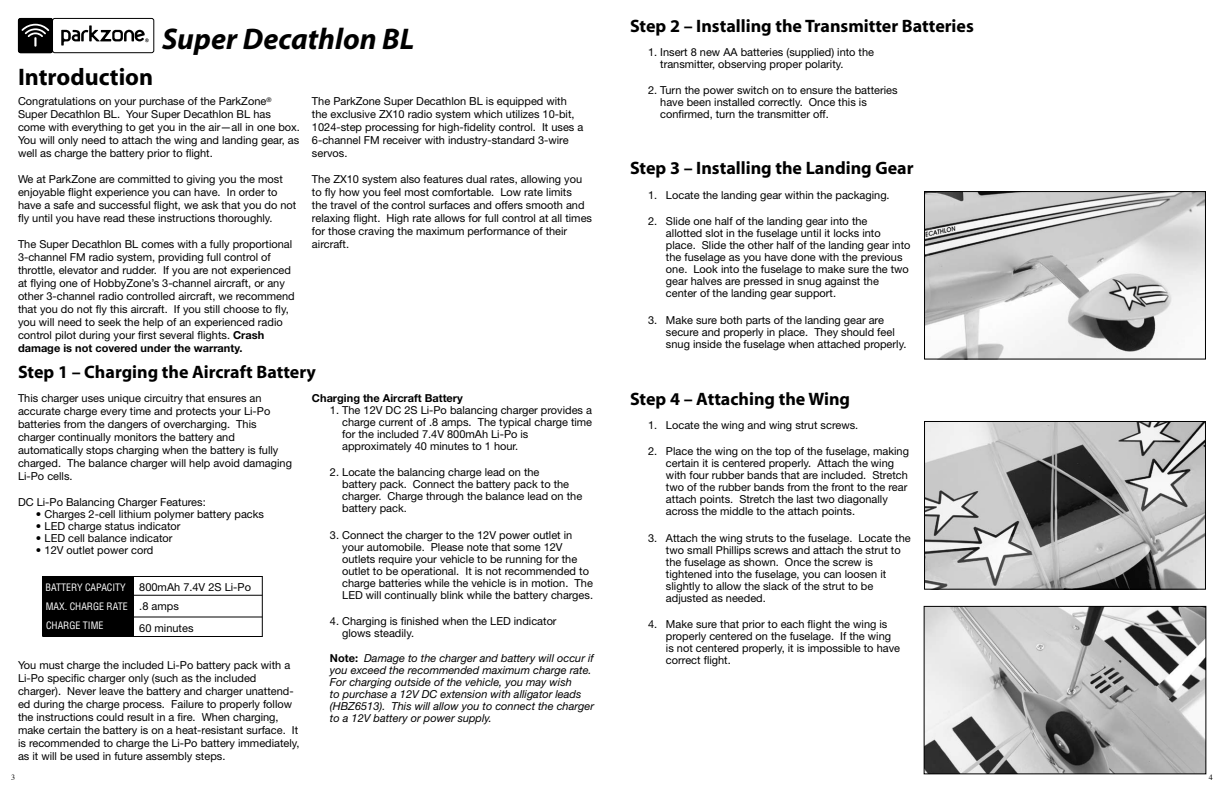
<style>
.page{position:relative;width:1224px;height:792px;background:#fff}
.page>*{position:absolute;margin:0;border:0;box-sizing:border-box;transform-origin:0 0}
.t1{font:italic 700 30px "Myriad";color:#000}
.t2{font:700 24px "Myriad";color:#000}
.t3{font:700 18px "Myriad";color:#000}
.t4{font:11px/13px "Helvetica Neue LT Std";color:#000}
.t5{font:italic 11px/12px "Helvetica Neue LT Std";color:#000}
.t6{font:700 11px "Helvetica Neue LT Std";color:#000}
.t7{font:condensed 10px/19px "Helvetica LT Std";color:#fff}
.t8{font:8px "Times";color:#000}
.s1{font-weight:700}
.s2{font-weight:700;font-style:normal}
</style>
<div class="page">
<img style="left:926px;top:193px;width:278px;height:164px">
<div style="left:924px;top:191px;width:282px;height:168px;border:1px solid #000"></div>
<svg style="left:18px;top:18px;width:137px;height:36px"></svg>
<div style="left:42px;top:577px;width:92px;height:59px;background:#000"></div>
<hr style="left:133px;top:595px;width:129px;height:1px;background:#000">
<hr style="left:133px;top:617px;width:129px;height:1px;background:#000">
<div style="left:42px;top:576px;width:221px;height:61px;border:1px solid #000"></div>
<img style="left:926px;top:608px;width:278px;height:164px">
<div style="left:924px;top:606px;width:282px;height:168px;border:1px solid #000"></div>
<img style="left:926px;top:423px;width:278px;height:164px">
<div style="left:924px;top:421px;width:282px;height:168px;border:1px solid #000"></div>
<h2 class="t2" style="left:18px;top:65px;width:137px">Introduction</h2>
<h1 class="t1" style="left:162px;top:23px;width:254px">Super Decathlon BL</h1>
<p class="t4" style="left:18px;top:95px;width:284px">Congratulations on your purchase of the ParkZone<sup>® </sup>Super Decathlon BL. Your Super Decathlon BL has come with everything to get you in the air—all in one box.<br>You will only need to attach the wing and landing gear, as well as charge the battery prior to flight.</p>
<p class="t4" style="left:18px;top:173px;width:280px">We at ParkZone are committed to giving you the most enjoyable flight experience you can have. In order to have a safe and successful flight, we ask that you do not fly until you have read these instructions thoroughly.</p>
<p class="t4" style="left:18px;top:238px;width:278px">The Super Decathlon BL comes with a fully proportional 3-channel FM radio system, providing full control of throttle, elevator and rudder. If you are not experienced at flying one of HobbyZone’s 3-channel aircraft, or any other 3-channel radio controlled aircraft, we recommend that you do not fly this aircraft. If you still choose to fly, you will need to seek the help of an experienced radio control pilot during your first several flights. <span class="s1">Crash damage is not covered under the warranty.</span></p>
<p class="t4" style="left:312px;top:95px;width:273px">The ParkZone Super Decathlon BL is equipped with the exclusive ZX10 radio system which utilizes 10-bit, 1024-step processing for high-fidelity control. It uses a 6-channel FM receiver with industry-standard 3-wire servos.</p>
<p class="t4" style="left:312px;top:173px;width:282px">The ZX10 system also features dual rates, allowing you to fly how you feel most comfortable. Low rate limits<br>the travel of the control surfaces and offers smooth and relaxing flight. High rate allows for full control at all times for those craving the maximum performance of their aircraft.</p>
<h3 class="t3" style="left:18px;top:362px;width:299px">Step 1 – Charging the Aircraft Battery</h3>
<p class="t4" style="left:18px;top:391px;width:276px">This charger uses unique circuitry that ensures an accurate charge every time and protects your Li-Po batteries from the dangers of overcharging. This charger continually monitors the battery and automatically stops charging when the battery is fully charged. The balance charger will help avoid damaging Li-Po cells.</p>
<p class="t4" style="left:18px;top:495px;width:189px">DC Li-Po Balancing Charger Features:</p>
<p class="t4" style="left:36px;top:507px;width:230px">• Charges 2-cell lithium polymer battery packs</p>
<p class="t4" style="left:36px;top:519px;width:146px">• LED charge status indicator</p>
<p class="t4" style="left:36px;top:531px;width:138px">• LED cell balance indicator</p>
<p class="t4" style="left:36px;top:543px;width:119px">• 12V outlet power cord</p>
<p class="t7" style="left:46px;top:578px;width:84px">BATTERY CAPACITY<br>MAX. CHARGE RATE<br>CHARGE TIME</p>
<p class="t4" style="left:139px;top:577px;width:113px;line-height:19px">800mAh 7.4V 2S Li-Po .8 amps</p>
<p class="t4" style="left:139px;top:622px;width:56px">60 minutes</p>
<p class="t4" style="left:18px;top:658px;width:283px">You must charge the included Li-Po battery pack with a Li-Po specific charger only (such as the included charger). Never leave the battery and charger unattend&shy;ed during the charge process. Failure to properly follow the instructions could result in a fire. When charging, make certain the battery is on a heat-resistant surface. It is recommended to charge the Li-Po battery immediately, as it will be used in future assembly steps.</p>
<p class="t6" style="left:312px;top:391px;width:152px">Charging the Aircraft Battery</p>
<p class="t4" style="left:342px;top:404px;width:252px;line-height:12px;text-indent:-12px">1. The 12V DC 2S Li-Po balancing charger provides a charge current of .8 amps. The typical charge time for the included 7.4V 800mAh Li-Po is approximately 40 minutes to 1 hour.</p>
<p class="t4" style="left:342px;top:466px;width:242px;line-height:12px;text-indent:-12px">2. Locate the balancing charge lead on the<br>battery pack. Connect the battery pack to the charger. Charge through the balance lead on the battery pack.</p>
<p class="t4" style="left:342px;top:529px;width:252px;line-height:12px;text-indent:-12px">3. Connect the charger to the 12V power outlet in your automobile. Please note that some 12V outlets require your vehicle to be running for the outlet to be operational. It is not recommended to charge batteries while the vehicle is in motion. The LED will continually blink while the battery charges.</p>
<p class="t4" style="left:342px;top:615px;width:216px;line-height:12px;text-indent:-12px">4. Charging is finished when the LED indicator glows steadily.</p>
<p class="t5" style="left:330px;top:652px;width:266px"><span class="s2">Note:</span> Damage to the charger and battery will occur if you exceed the recommended maximum charge rate.<br>For charging outside of the vehicle, you may wish<br>to purchase a 12V DC extension with alligator leads (HBZ6513). This will allow you to connect the charger to a 12V battery or power supply.</p>
<h3 class="t3" style="left:630px;top:16px;width:345px">Step 2 – Installing the Transmitter Batteries</h3>
<p class="t4" style="left:660px;top:46px;width:215px;line-height:12px;text-indent:-12px">1. Insert 8 new AA batteries (supplied) into the transmitter, observing proper polarity.</p>
<p class="t4" style="left:660px;top:84px;width:239px;line-height:12px;text-indent:-12px">2. Turn the power switch on to ensure the batteries have been installed correctly. Once this is confirmed, turn the transmitter off.</p>
<h3 class="t3" style="left:630px;top:159px;width:285px">Step 3 – Installing the Landing Gear</h3>
<p class="t4" style="left:648px;top:188px;width:243px">1. Locate the landing gear within the packaging.</p>
<p class="t4" style="left:666px;top:215px;width:246px;line-height:12px;text-indent:-18px">2. Slide one half of the landing gear into the<br>allotted slot in the fuselage until it locks into place. Slide the other half of the landing gear into the fuselage as you have done with the previous one. Look into the fuselage to make sure the two gear halves are pressed in snug against the center of the landing gear support.</p>
<p class="t4" style="left:666px;top:314px;width:242px;line-height:12px;text-indent:-18px">3. Make sure both parts of the landing gear are secure and properly in place. They should feel snug inside the fuselage when attached properly.</p>
<h3 class="t3" style="left:630px;top:389px;width:222px">Step 4 – Attaching the Wing</h3>
<p class="t4" style="left:648px;top:418px;width:212px">1. Locate the wing and wing strut screws.</p>
<p class="t4" style="left:666px;top:445px;width:245px;line-height:12px;text-indent:-18px">2. Place the wing on the top of the fuselage, making certain it is centered properly. Attach the wing with four rubber bands that are included. Stretch two of the rubber bands from the front to the rear attach points. Stretch the last two diagonally across the middle to the attach points.</p>
<p class="t4" style="left:666px;top:532px;width:246px;line-height:12px;text-indent:-18px">3. Attach the wing struts to the fuselage. Locate the two small Phillips screws and attach the strut to the fuselage as shown. Once the screw is tightened into the fuselage, you can loosen it slightly to allow the slack of the strut to be adjusted as needed.</p>
<p class="t4" style="left:666px;top:618px;width:236px;line-height:12px;text-indent:-18px">4. Make sure that prior to each flight the wing is properly centered on the fuselage. If the wing is not centered properly, it is impossible to have correct flight.</p>
<p class="t8" style="left:11px;top:770px;width:5px">3</p>
<p class="t8" style="left:1209px;top:770px;width:5px">4</p>
</div>
